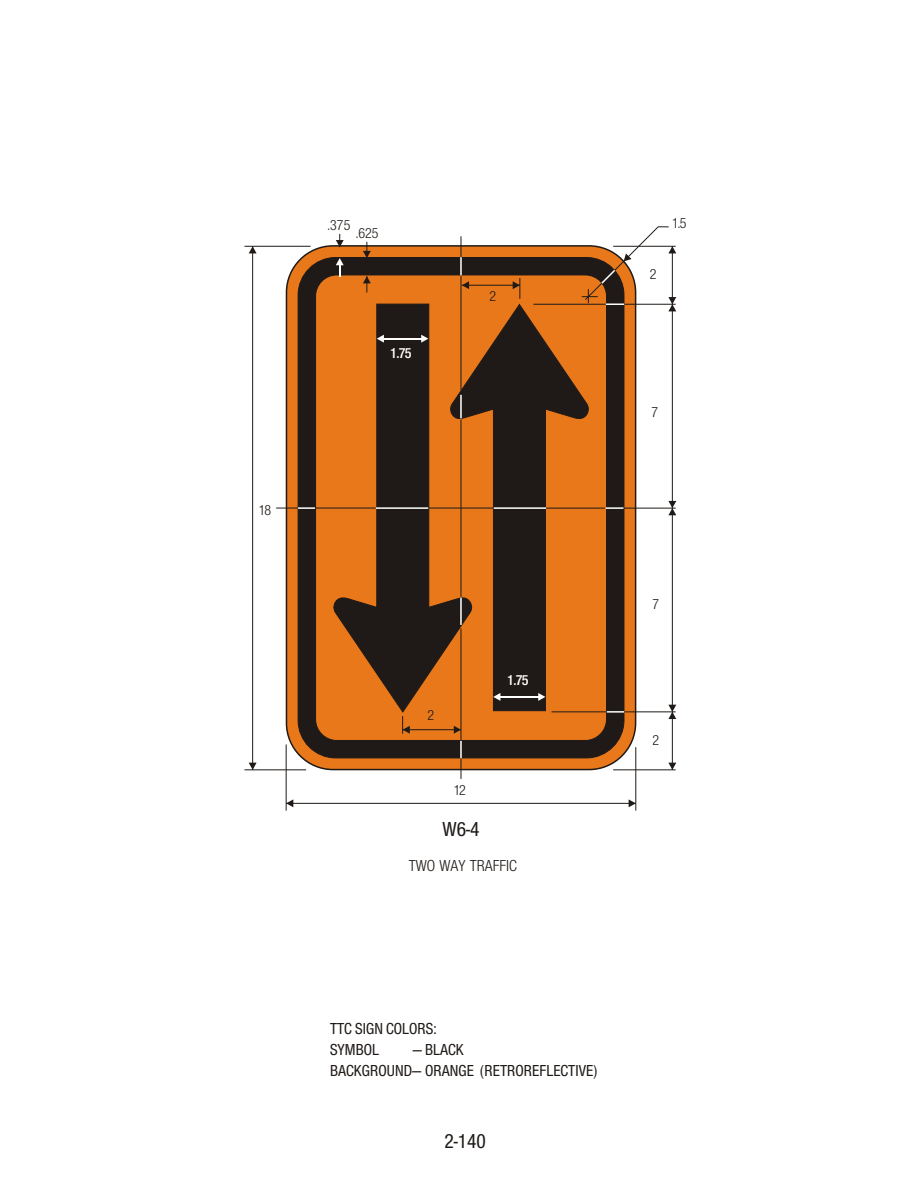
<style>
.page{position:relative;width:918px;height:1188px;background:#fff}
.page>*{position:absolute;margin:0;border:0;box-sizing:border-box;transform-origin:0 0}
.t1{font:500 condensed 21px "Nimbus San Nov T";color:#1f1a17}
.t2{font:500 condensed 16.5px/21px "Nimbus San Nov T";color:#1f1a17}
.t3{font:condensed 16.5px "Nimbus San Nov T";color:#1f1a17}
.t4{font:condensed 15px "Nimbus San Nov T";color:#1f1a17}
.t5{font:600 condensed 15px "Nimbus San Nov T";color:#fff}
</style>
<div class="page">
<div style="left:286px;top:245px;width:350px;height:525px;background:#e8781a;border:2px solid #1f1a17;border-radius:47px"></div>
<div style="left:298px;top:257px;width:326px;height:501px;background:#1f1a17;border:1px solid #1f1a17;border-radius:38px"></div>
<div style="left:315px;top:275px;width:292px;height:466px;background:#e8781a;border:1px solid #1f1a17;border-radius:21px"></div>
<svg style="left:332px;top:304px;width:129px;height:409px"></svg>
<svg style="left:449px;top:304px;width:141px;height:407px"></svg>
<svg style="left:460px;top:741px;width:2px;height:38px"></svg>
<hr style="left:613px;top:770px;width:63px;height:1px;background:#1f1a17">
<hr style="left:244px;top:770px;width:62px;height:1px;background:#1f1a17">
<hr style="left:672px;top:712px;width:1px;height:58px;background:#1f1a17">
<svg style="left:668px;top:763px;width:8px;height:7px"></svg>
<hr style="left:286px;top:744px;width:1px;height:67px;background:#1f1a17">
<hr style="left:636px;top:747px;width:1px;height:64px;background:#1f1a17">
<hr style="left:286px;top:803px;width:350px;height:1px;background:#1f1a17">
<svg style="left:286px;top:799px;width:7px;height:8px"></svg>
<svg style="left:629px;top:799px;width:7px;height:8px"></svg>
<hr style="left:461px;top:629px;width:1px;height:111px;background:#1f1a17">
<hr style="left:460px;top:598px;width:2px;height:27px;background:#fff">
<hr style="left:552px;top:712px;width:54px;height:1px;background:#1f1a17">
<hr style="left:625px;top:712px;width:51px;height:1px;background:#1f1a17">
<svg style="left:607px;top:711px;width:17px;height:2px"></svg>
<hr style="left:672px;top:508px;width:1px;height:204px;background:#1f1a17">
<svg style="left:668px;top:705px;width:8px;height:14px"></svg>
<hr style="left:376px;top:507px;width:52px;height:2px;background:#fff">
<hr style="left:494px;top:507px;width:52px;height:2px;background:#fff">
<svg style="left:606px;top:507px;width:18px;height:2px"></svg>
<hr style="left:546px;top:508px;width:59px;height:1px;background:#1f1a17">
<hr style="left:623px;top:508px;width:53px;height:1px;background:#1f1a17">
<svg style="left:276px;top:507px;width:39px;height:2px"></svg>
<hr style="left:315px;top:508px;width:61px;height:1px;background:#1f1a17">
<hr style="left:428px;top:508px;width:66px;height:1px;background:#1f1a17">
<hr style="left:461px;top:419px;width:1px;height:178px;background:#1f1a17">
<hr style="left:460px;top:395px;width:2px;height:23px;background:#fff">
<hr style="left:672px;top:304px;width:1px;height:204px;background:#1f1a17">
<svg style="left:668px;top:501px;width:8px;height:14px"></svg>
<hr style="left:461px;top:276px;width:1px;height:114px;background:#1f1a17">
<svg style="left:460px;top:236px;width:2px;height:39px"></svg>
<hr style="left:533px;top:304px;width:73px;height:1px;background:#1f1a17">
<hr style="left:244px;top:246px;width:67px;height:1px;background:#1f1a17">
<hr style="left:252px;top:246px;width:1px;height:524px;background:#1f1a17">
<svg style="left:249px;top:246px;width:8px;height:7px"></svg>
<svg style="left:249px;top:763px;width:8px;height:7px"></svg>
<svg style="left:377px;top:335px;width:7px;height:8px"></svg>
<hr style="left:383px;top:338px;width:39px;height:1px;background:#fff">
<svg style="left:421px;top:335px;width:7px;height:8px"></svg>
<hr style="left:462px;top:285px;width:58px;height:1px;background:#1f1a17">
<svg style="left:462px;top:281px;width:7px;height:8px"></svg>
<svg style="left:513px;top:278px;width:8px;height:21px"></svg>
<svg style="left:336px;top:234px;width:8px;height:13px"></svg>
<svg style="left:336px;top:258px;width:8px;height:19px"></svg>
<svg style="left:363px;top:276px;width:8px;height:17px"></svg>
<svg style="left:363px;top:242px;width:8px;height:16px"></svg>
<svg style="left:582px;top:226px;width:94px;height:85px"></svg>
<hr style="left:403px;top:729px;width:58px;height:1px;background:#1f1a17">
<svg style="left:402px;top:716px;width:8px;height:18px"></svg>
<svg style="left:454px;top:726px;width:7px;height:8px"></svg>
<svg style="left:493px;top:693px;width:7px;height:8px"></svg>
<hr style="left:500px;top:696px;width:39px;height:2px;background:#fff">
<svg style="left:538px;top:693px;width:7px;height:8px"></svg>
<p class="t4" style="left:328px;top:218px;width:24px">.375</p>
<p class="t4" style="left:356px;top:226px;width:24px">.625</p>
<p class="t5" style="left:390px;top:346px;width:23px">1.75</p>
<p class="t4" style="left:259px;top:503px;width:14px">18</p>
<p class="t4" style="left:490px;top:289px;width:8px">2</p>
<p class="t4" style="left:428px;top:708px;width:8px">2</p>
<p class="t4" style="left:453px;top:783px;width:14px">12</p>
<p class="t1" style="left:443px;top:819px;width:38px">W6-4</p>
<p class="t5" style="left:507px;top:673px;width:23px">1.75</p>
<p class="t3" style="left:409px;top:858px;width:110px">TWO WAY TRAFFIC</p>
<p class="t4" style="left:650px;top:267px;width:8px">2</p>
<p class="t4" style="left:672px;top:216px;width:16px">1.5</p>
<p class="t4" style="left:652px;top:405px;width:8px">7</p>
<p class="t4" style="left:653px;top:598px;width:8px">7</p>
<p class="t4" style="left:653px;top:733px;width:8px">2</p>
<p class="t2" style="left:330px;top:1019px;width:108px">TTC SIGN COLORS:<br>SYMBOL</p>
<p class="t2" style="left:330px;top:1040px;width:269px;text-indent:83px">— BLACK<br>BACKGROUND— ORANGE (RETROREFLECTIVE)</p>
<p class="t1" style="left:444px;top:1131px;width:43px">2-140</p>
</div>
